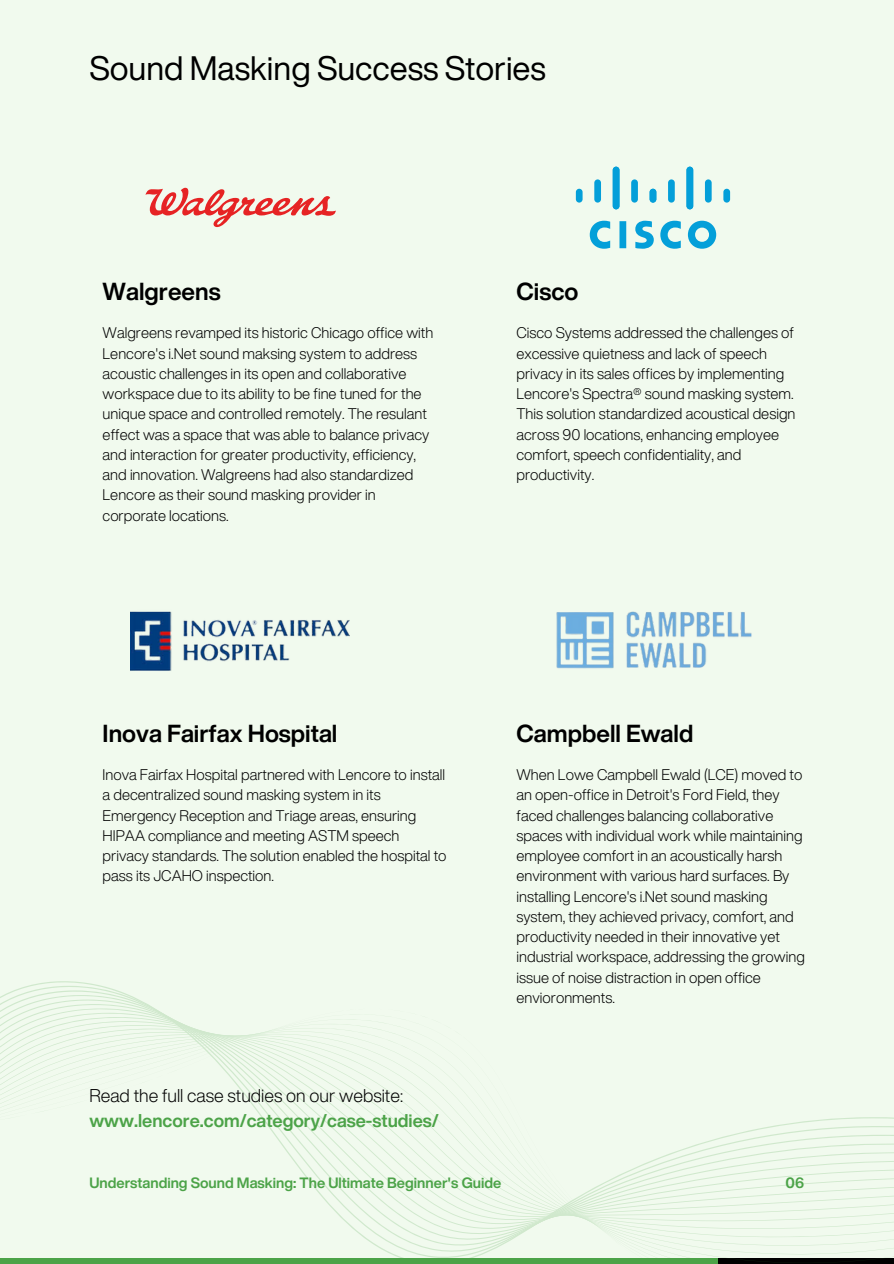
<style>
.page{position:relative;width:894px;height:1264px;background:#fff}
.page>*{position:absolute;margin:0;border:0;box-sizing:border-box;transform-origin:0 0}
.t1{font:33px "Helvetica Now Display";color:#000}
.t2{font:700 24px "Helvetica Now Display";color:#000}
.t3{font:700 18px "Helvetica Now Display";color:#4ca348}
.t4{font:300 18px "Helvetica Now Display";color:#000}
.t5{font:300 15px/20.2px "Helvetica Now Display";color:#000}
.t6{font:700 14.55px "Helvetica Now Display";color:#4ca348}
</style>
<div class="page">
<div style="left:0;top:0;width:893px;height:1263px;background:#f1faee"></div>
<svg style="left:0;top:1008px;width:893px;height:255px"></svg>
<img style="left:130px;top:611px;width:220px;height:60px">
<svg style="left:589px;top:221px;width:21px;height:28px"></svg>
<svg style="left:619px;top:221px;width:97px;height:28px"></svg>
<svg style="left:575px;top:167px;width:155px;height:42px"></svg>
<svg style="left:145px;top:188px;width:190px;height:39px"></svg>
<img style="left:556px;top:611px;width:196px;height:58px">
<h2 class="t1" style="left:89px;top:44px;width:458px">Sound Masking Success Stories</h2>
<h2 class="t2" style="left:103px;top:274px;width:120px">Walgreens</h2>
<h2 class="t5" style="left:103px;top:322px;width:332px">Walgreens revamped its historic Chicago office with Lencore's i.Net sound maksing system to address acoustic challenges in its open and collaborative workspace due to its ability to be fine tuned for the unique space and controlled remotely. The resulant effect was a space that was able to balance privacy and interaction for greater productivity, efficiency, and innovation. Walgreens had also standardized Lencore as their sound masking provider in corporate locations.</h2>
<p class="t2" style="left:516px;top:274px;width:63px">Cisco</p>
<p class="t5" style="left:516px;top:322px;width:280px">Cisco Systems addressed the challenges of excessive quietness and lack of speech privacy in its sales offices by implementing Lencore's Spectra® sound masking system.<br>This solution standardized acoustical design across 90 locations, enhancing employee comfort, speech confidentiality, and productivity.</p>
<p class="t2" style="left:103px;top:715px;width:236px">Inova Fairfax Hospital</p>
<h2 class="t5" style="left:103px;top:764px;width:345px">Inova Fairfax Hospital partnered with Lencore to install a decentralized sound masking system in its Emergency Reception and Triage areas, ensuring HIPAA compliance and meeting ASTM speech privacy standards. The solution enabled the hospital to pass its JCAHO inspection.</h2>
<p class="t4" style="left:89px;top:1081px;width:315px">Read the full case studies on our website:</p>
<p class="t3" style="left:89px;top:1106px;width:351px">www.lencore.com/category/case-studies/</p>
<p class="t2" style="left:516px;top:715px;width:178px">Campbell Ewald</p>
<p class="t5" style="left:516px;top:764px;width:290px">When Lowe Campbell Ewald (LCE) moved to an open-office in Detroit's Ford Field, they faced challenges balancing collaborative spaces with individual work while maintaining employee comfort in an acoustically harsh environment with various hard surfaces. By installing Lencore's i.Net sound masking system, they achieved privacy, comfort, and productivity needed in their innovative yet industrial workspace, addressing the growing issue of noise distraction in open office envioronments.</p>
<h1 class="t6" style="left:89px;top:1171px;width:413px">Understanding Sound Masking: The Ultimate Beginner's Guide</h1>
<p class="t6" style="left:785px;top:1171px;width:20px">06</p>
</div>
